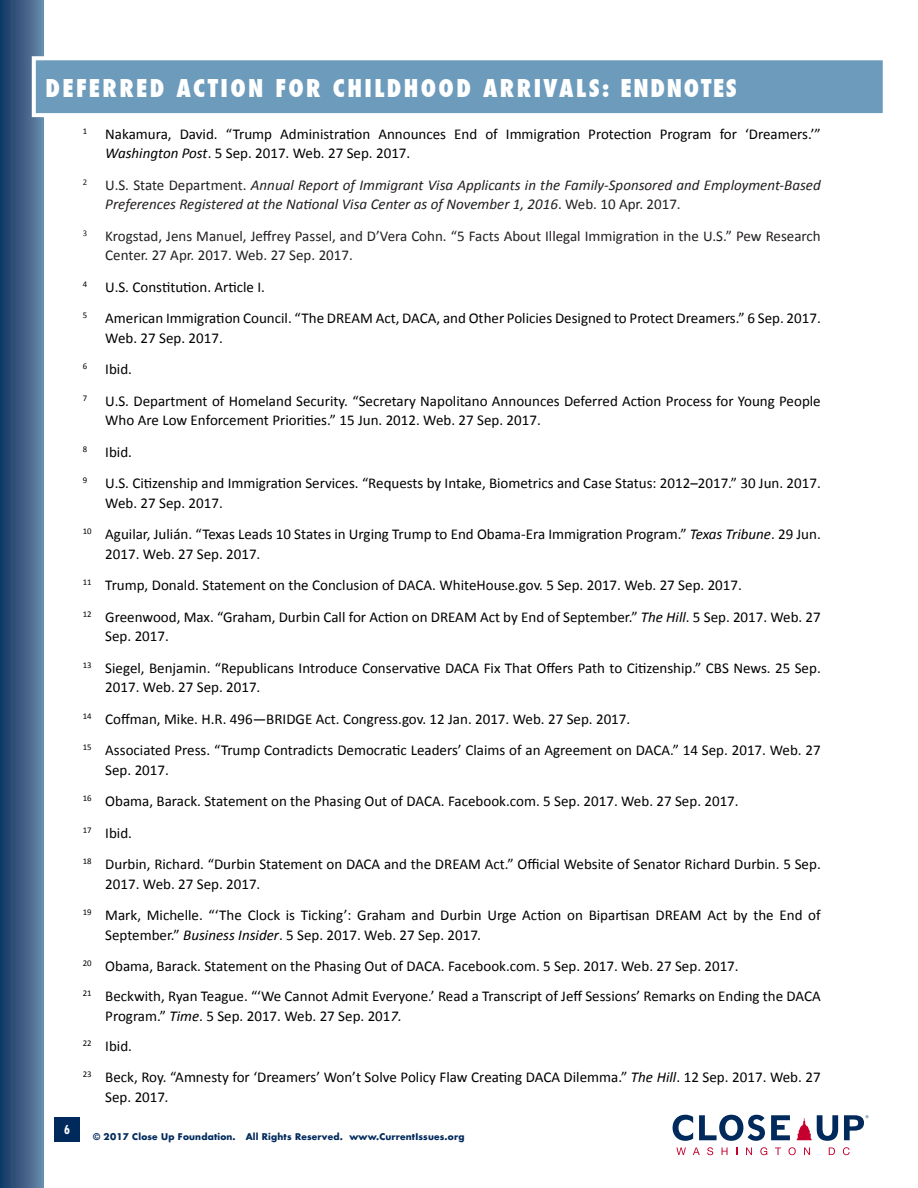
<style>
.page{position:relative;width:918px;height:1188px;background:#fff}
.page>*{position:absolute;margin:0;border:0;box-sizing:border-box;transform-origin:0 0}
.t1{font:800 condensed 24px "Futura";letter-spacing:.1em;color:#fff}
.Endnote_text{font:15px/19.5px "Calibri";color:#000}
.t2{font:italic 15px/19.5px "Calibri";color:#231f20}
.No_Spacing{font:15px/19.5px "Calibri";color:#231f20}
.t3{font:700 condensed 12px "Futura";color:#fff}
.t4{font:700 9px "Futura";letter-spacing:.02em;color:#00295c}
.s1{font-style:italic}
.s2{font-style:normal}
</style>
<div class="page">
<div style="left:54px;top:1117px;width:26px;height:24px;background:#00295c"></div>
<svg style="left:673px;top:1115px;width:20px;height:26px"></svg>
<svg style="left:699px;top:1115px;width:66px;height:26px"></svg>
<svg style="left:771px;top:1115px;width:19px;height:25px"></svg>
<svg style="left:797px;top:1115px;width:41px;height:26px"></svg>
<svg style="left:676px;top:1147px;width:10px;height:8px"></svg>
<svg style="left:693px;top:1147px;width:7px;height:8px"></svg>
<svg style="left:707px;top:1147px;width:6px;height:8px"></svg>
<svg style="left:722px;top:1147px;width:6px;height:8px"></svg>
<svg style="left:746px;top:1147px;width:6px;height:8px"></svg>
<svg style="left:760px;top:1147px;width:7px;height:8px"></svg>
<svg style="left:775px;top:1147px;width:6px;height:8px"></svg>
<svg style="left:789px;top:1147px;width:7px;height:8px"></svg>
<svg style="left:804px;top:1147px;width:6px;height:8px"></svg>
<svg style="left:829px;top:1147px;width:6px;height:8px"></svg>
<svg style="left:843px;top:1147px;width:7px;height:8px"></svg>
<svg style="left:844px;top:1115px;width:24px;height:25px"></svg>
<img style="left:0;top:0;width:44px;height:1188px">
<div style="left:34px;top:58px;width:851px;height:57px;background:#6d9bbc"></div>
<div style="left:32px;top:56px;width:855px;height:61px;border:4px solid #fff"></div>
<p class="t1" style="left:45px;top:71px;width:693px">DEFERRED ACTION FOR CHILDHOOD ARRIVALS: ENDNOTES</p>
<p class="Endnote_text" style="left:105px;top:124px;width:717px;text-indent:-22px"><sup>1</sup> Nakamura, David. “Trump Administration Announces End of Immigration Protection Program for ‘Dreamers.’”<br><span class="s1">Washington Post</span>. 5 Sep. 2017. Web. 27 Sep. 2017.</p>
<p class="t2" style="left:105px;top:174px;width:717px;text-indent:-22px"><sup>2</sup> <span class="s2">U.S. State Department.</span> Annual Report of Immigrant Visa Applicants in the Family-Sponsored and Employment-Based<br>Preferences Registered at the National Visa Center as of November 1, 2016<span class="s2">. Web. 10 Apr. 2017.</span></p>
<p class="No_Spacing" style="left:105px;top:226px;width:717px;text-indent:-22px"><sup>3</sup> Krogstad, Jens Manuel, Jeffrey Passel, and D’Vera Cohn. “5 Facts About Illegal Immigration in the U.S.” Pew Research<br>Center. 27 Apr. 2017. Web. 27 Sep. 2017.</p>
<p class="Endnote_text" style="left:83px;top:277px;width:184px"><sup>4</sup> U.S. Constitution. Article I.</p>
<p class="Endnote_text" style="left:105px;top:309px;width:717px;text-indent:-22px"><sup>5</sup> American Immigration Council. “The DREAM Act, DACA, and Other Policies Designed to Protect Dreamers.” 6 Sep. 2017.<br>Web. 27 Sep. 2017.</p>
<p class="Endnote_text" style="left:83px;top:360px;width:51px"><sup>6</sup> Ibid.</p>
<p class="Endnote_text" style="left:105px;top:391px;width:717px;text-indent:-22px"><sup>7</sup> U.S. Department of Homeland Security. “Secretary Napolitano Announces Deferred Action Process for Young People<br>Who Are Low Enforcement Priorities.” 15 Jun. 2012. Web. 27 Sep. 2017.</p>
<p class="Endnote_text" style="left:83px;top:442px;width:51px"><sup>8</sup> Ibid.</p>
<p class="Endnote_text" style="left:105px;top:474px;width:717px;text-indent:-22px"><sup>9</sup> U.S. Citizenship and Immigration Services. “Requests by Intake, Biometrics and Case Status: 2012–2017.” 30 Jun. 2017.<br>Web. 27 Sep. 2017.</p>
<p class="Endnote_text" style="left:105px;top:525px;width:717px;text-indent:-22px"><sup>10</sup> Aguilar, Julián. “Texas Leads 10 States in Urging Trump to End Obama-Era Immigration Program.” <span class="s1">Texas Tribune</span>. 29 Jun.<br>2017. Web. 27 Sep. 2017.</p>
<p class="Endnote_text" style="left:83px;top:576px;width:661px"><sup>11</sup> Trump, Donald. Statement on the Conclusion of DACA. WhiteHouse.gov. 5 Sep. 2017. Web. 27 Sep. 2017.</p>
<p class="Endnote_text" style="left:105px;top:607px;width:717px;text-indent:-22px"><sup>12</sup> Greenwood, Max. “Graham, Durbin Call for Action on DREAM Act by End of September.” <span class="s1">The Hill</span>. 5 Sep. 2017. Web. 27<br>Sep. 2017.</p>
<p class="Endnote_text" style="left:105px;top:658px;width:717px;text-indent:-22px"><sup>13</sup> Siegel, Benjamin. “Republicans Introduce Conservative DACA Fix That Offers Path to Citizenship.” CBS News. 25 Sep.<br>2017. Web. 27 Sep. 2017.</p>
<p class="Endnote_text" style="left:83px;top:709px;width:549px"><sup>14</sup> Coffman, Mike. H.R. 496—BRIDGE Act. Congress.gov. 12 Jan. 2017. Web. 27 Sep. 2017.</p>
<p class="Endnote_text" style="left:105px;top:741px;width:717px;text-indent:-22px"><sup>15</sup> Associated Press. “Trump Contradicts Democratic Leaders’ Claims of an Agreement on DACA.” 14 Sep. 2017. Web. 27<br>Sep. 2017.</p>
<p class="Endnote_text" style="left:83px;top:792px;width:657px"><sup>16</sup> Obama, Barack. Statement on the Phasing Out of DACA. Facebook.com. 5 Sep. 2017. Web. 27 Sep. 2017.</p>
<p class="Endnote_text" style="left:83px;top:823px;width:51px"><sup>17</sup> Ibid.</p>
<p class="Endnote_text" style="left:105px;top:855px;width:717px;text-indent:-22px"><sup>18</sup> Durbin, Richard. “Durbin Statement on DACA and the DREAM Act.” Official Website of Senator Richard Durbin. 5 Sep.<br>2017. Web. 27 Sep. 2017.</p>
<p class="Endnote_text" style="left:105px;top:906px;width:717px;text-indent:-22px"><sup>19</sup> Mark, Michelle. “‘The Clock is Ticking’: Graham and Durbin Urge Action on Bipartisan DREAM Act by the End of<br>September.” <span class="s1">Business Insider</span>. 5 Sep. 2017. Web. 27 Sep. 2017<span class="s1">.</span></p>
<p class="Endnote_text" style="left:83px;top:957px;width:657px"><sup>20</sup> Obama, Barack. Statement on the Phasing Out of DACA. Facebook.com. 5 Sep. 2017. Web. 27 Sep. 2017.</p>
<p class="Endnote_text" style="left:105px;top:987px;width:717px;text-indent:-22px"><sup>21</sup> Beckwith, Ryan Teague. “‘We Cannot Admit Everyone.’ Read a Transcript of Jeff Sessions’ Remarks on Ending the DACA<br>Program.” <span class="s1">Time</span>. 5 Sep. 2017. Web. 27 Sep. 201<span class="s1">7.</span></p>
<p class="Endnote_text" style="left:83px;top:1036px;width:51px"><sup>22</sup> Ibid.</p>
<p class="Endnote_text" style="left:105px;top:1067px;width:717px;text-indent:-22px"><sup>23</sup> Beck, Roy. “Amnesty for ‘Dreamers’ Won’t Solve Policy Flaw Creating DACA Dilemma.” <span class="s1">The Hill</span>. 12 Sep. 2017. Web. 27<br>Sep. 2017<span class="s1">.</span></p>
<p class="t3" style="left:64px;top:1122px;width:7px">6</p>
<p class="t4" style="left:93px;top:1130px;width:373px">© 2017 Close Up Foundation. All Rights Reserved. www.CurrentIssues.org</p>
</div>
